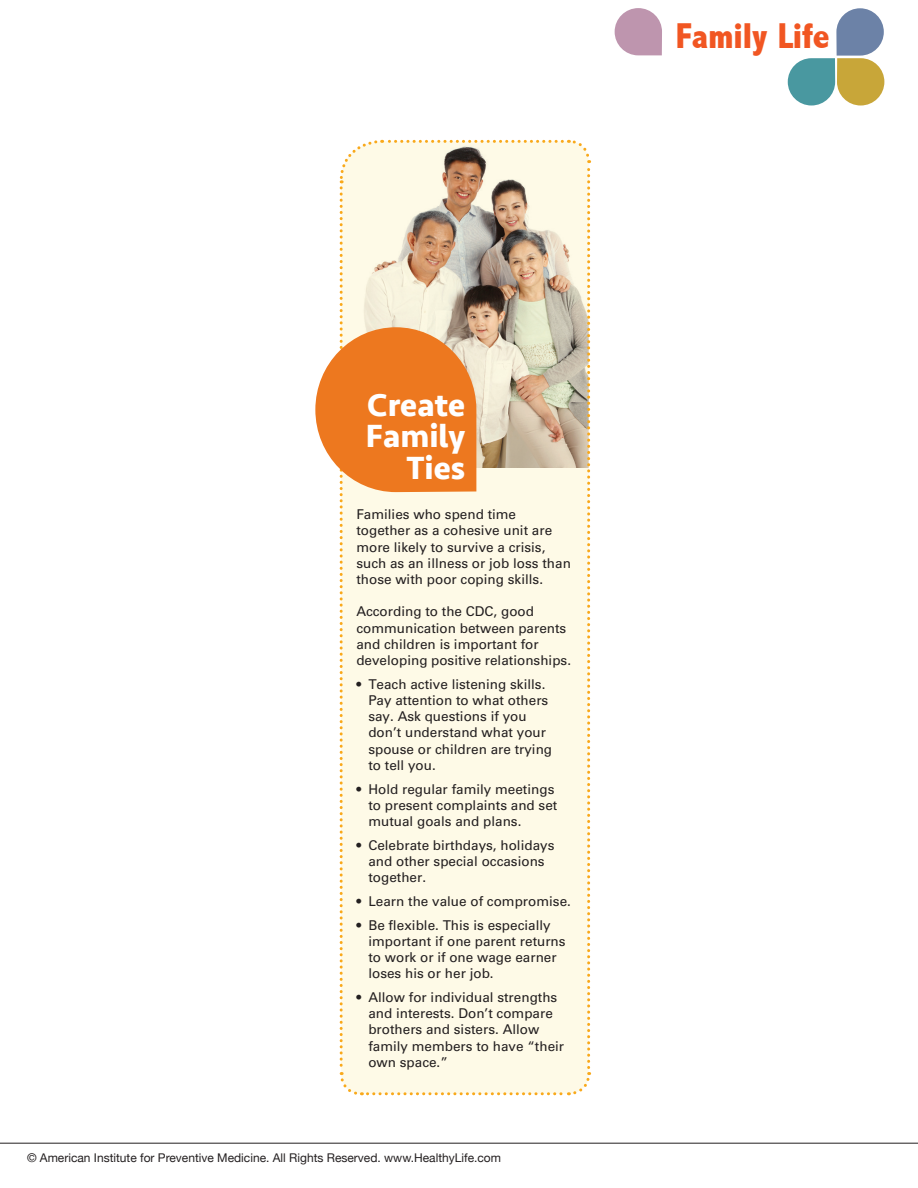
<style>
.page{position:relative;width:918px;height:1188px;background:#fff}
.page>*{position:absolute;margin:0;border:0;box-sizing:border-box;transform-origin:0 0}
.t1{font:800 condensed 36px "Abadi";color:#f15622}
.t2{font:700 33px/31.5px "Seravek";color:#fff;text-align:right}
.t3{font:13.5px/16.2px "Univers";color:#231f20}
.t4{font:12px "Helvetica Neue";color:#231f20}
</style>
<div class="page">
<svg style="left:788px;top:8px;width:96px;height:98px"></svg>
<svg style="left:615px;top:8px;width:47px;height:47px;background:#c8a5ba"></svg>
<svg style="left:315px;top:139px;width:277px;height:957px;background:#f3e3cb"></svg>
<hr style="left:0;top:0;width:918px;height:1px;background:#e6e7e9">
<hr style="left:0;top:1143px;width:918px;height:1px;background:#231f20">
<p class="t1" style="left:676px;top:15px;width:155px">Family Life</p>
<p class="t2" style="left:366px;top:388px;width:101px">Create<br>Family<br>Ties</p>
<p class="t3" style="left:356px;top:506px;width:216px">Families who spend time together as a cohesive unit are more likely to survive a crisis, such as an illness or job loss than those with poor coping skills.</p>
<p class="t3" style="left:356px;top:604px;width:216px">According to the CDC, good communication between parents and children is important for developing positive relationships.</p>
<p class="t3" style="left:368px;top:676px;width:185px;text-indent:-12px">• Teach active listening skills.<br>Pay attention to what others say. Ask questions if you don’t understand what your spouse or children are trying to tell you.</p>
<p class="t3" style="left:368px;top:781px;width:191px;text-indent:-12px">• Hold regular family meetings to present complaints and set mutual goals and plans.</p>
<p class="t3" style="left:368px;top:837px;width:188px;text-indent:-12px">• Celebrate birthdays, holidays and other special occasions together.</p>
<p class="t3" style="left:356px;top:893px;width:216px">• Learn the value of compromise.</p>
<p class="t3" style="left:368px;top:917px;width:199px;text-indent:-12px">• Be flexible. This is especially important if one parent returns to work or if one wage earner loses his or her job.</p>
<p class="t3" style="left:368px;top:989px;width:197px;text-indent:-12px">• Allow for individual strengths and interests. Don’t compare brothers and sisters. Allow family members to have “their own space.”</p>
<p class="t4" style="left:27px;top:1150px;width:476px">© American Institute for Preventive Medicine. All Rights Reserved. www.HealthyLife.com</p>
</div>
